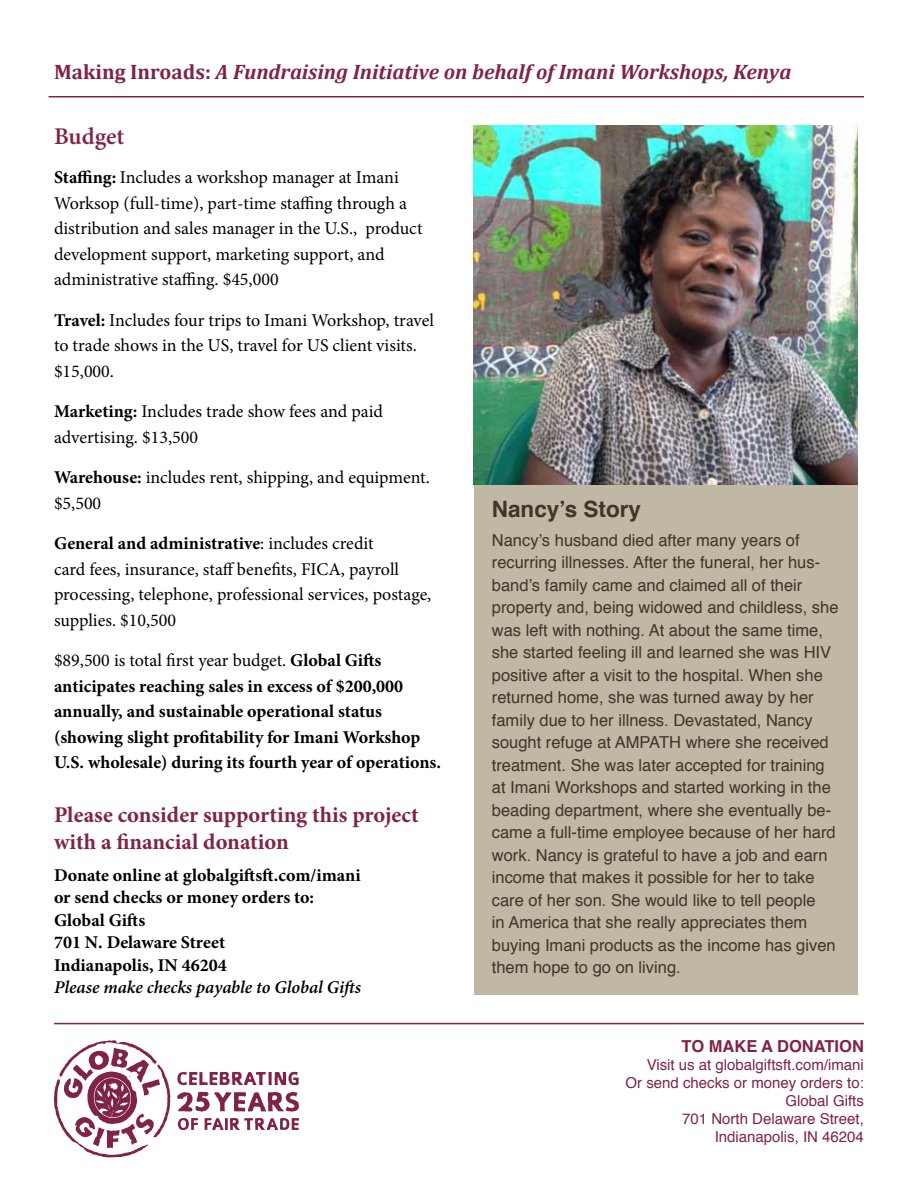
<style>
.page{position:relative;width:918px;height:1188px;background:#fff}
.page>*{position:absolute;margin:0;border:0;box-sizing:border-box;transform-origin:0 0}
.t1{font:600 24px "Minion Pro";color:#802347}
.t2{font:700 22.5px/27px "Minion Pro";color:#802347}
.t3{font:700 22.5px "Helvetica";color:#423429}
.t4{font:italic 700 21px "Cambria";color:#802347}
.t5{font:18px/25.5px "Minion Pro";letter-spacing:-.005em;color:#000}
.t6{font:700 18px/25.5px "Minion Pro";color:#000}
.t7{font:italic 600 18px "Minion Pro";letter-spacing:-.005em;color:#000}
.t8{font:16.5px/22.5px "Helvetica";color:#423429}
.t9{font:700 16.5px "Helvetica";color:#802347}
.t10{font:15px/18px "Helvetica";color:#802347;text-align:right}
.s1{font-style:normal}
.s2{font-weight:700}
.s3{font-weight:400}
</style>
<div class="page">
<div style="left:474px;top:482px;width:383px;height:513px;background:#c0b7a4"></div>
<hr style="left:54px;top:1023px;width:810px;height:1px;background:#802347">
<svg style="left:54px;top:1040px;width:116px;height:117px"></svg>
<svg style="left:177px;top:1072px;width:122px;height:13px"></svg>
<svg style="left:177px;top:1092px;width:122px;height:20px"></svg>
<svg style="left:178px;top:1118px;width:20px;height:12px"></svg>
<svg style="left:204px;top:1118px;width:95px;height:12px"></svg>
<hr style="left:49px;top:96px;width:815px;height:2px;background:#802347">
<img style="left:474px;top:126px;width:383px;height:358px">
<p class="t4" style="left:54px;top:57px;width:739px"><span class="s1">Making Inroads:</span> A Fundraising Initiative on behalf of Imani Workshops, Kenya</p>
<h1 class="t1" style="left:54px;top:120px;width:72px">Budget</h1>
<p class="t5" style="left:54px;top:165px;width:370px"><span class="s2">Staffing:</span> Includes a workshop manager at Imani Worksop (full-time), part-time staffing through a distribution and sales manager in the U.S., product development support, marketing support, and administrative staffing. $45,000</p>
<p class="t5" style="left:54px;top:307px;width:381px"><span class="s2">Travel:</span> Includes four trips to Imani Workshop, travel to trade shows in the US, travel for US client visits. $15,000.</p>
<p class="t5" style="left:54px;top:399px;width:331px"><span class="s2">Marketing:</span> Includes trade show fees and paid advertising. $13,500</p>
<p class="t5" style="left:54px;top:465px;width:377px"><span class="s2">Warehouse:</span> includes rent, shipping, and equipment. $5,500</p>
<p class="t5" style="left:54px;top:531px;width:379px"><span class="s2">General and administrative</span>: includes credit<br>card fees, insurance, staff benefits, FICA, payroll processing, telephone, professional services, postage, supplies. $10,500</p>
<p class="t6" style="left:54px;top:647px;width:389px"><span class="s3">$89,500 is total first year budget.</span> Global Gifts anticipates reaching sales in excess of $200,000 annually, and sustainable operational status (showing slight profitability for Imani Workshop U.S. wholesale) during its fourth year of operations.</p>
<h2 class="t2" style="left:54px;top:801px;width:366px">Please consider supporting this project with a financial donation</h2>
<p class="t6" style="left:54px;top:863px;width:308px;line-height:22.5px">Donate online at globalgiftsft.com/imani or send checks or money orders to:<br>Global Gifts<br>701 N. Delaware Street<br>Indianapolis, IN 46204</p>
<p class="t7" style="left:54px;top:975px;width:308px">Please make checks payable to Global Gifts</p>
<h2 class="t3" style="left:492px;top:491px;width:151px">Nancy’s Story</h2>
<p class="t8" style="left:492px;top:529px;width:348px">Nancy’s husband died after many years of recurring illnesses. After the funeral, her hus&shy;band’s family came and claimed all of their property and, being widowed and childless, she was left with nothing. At about the same time, she started feeling ill and learned she was HIV positive after a visit to the hospital. When she returned home, she was turned away by her family due to her illness. Devastated, Nancy sought refuge at AMPATH where she received treatment. She was later accepted for training at Imani Workshops and started working in the beading department, where she eventually be&shy;came a full-time employee because of her hard work. Nancy is grateful to have a job and earn income that makes it possible for her to take care of her son. She would like to tell people<br>in America that she really appreciates them buying Imani products as the income has given them hope to go on living.</p>
<p class="t9" style="left:682px;top:1032px;width:184px">TO MAKE A DONATION</p>
<p class="t10" style="left:626px;top:1056px;width:240px">Visit us at globalgiftsft.com/imani<br>Or send checks or money orders to:<br>Global Gifts<br>701 North Delaware Street,<br>Indianapolis, IN 46204</p>
</div>
